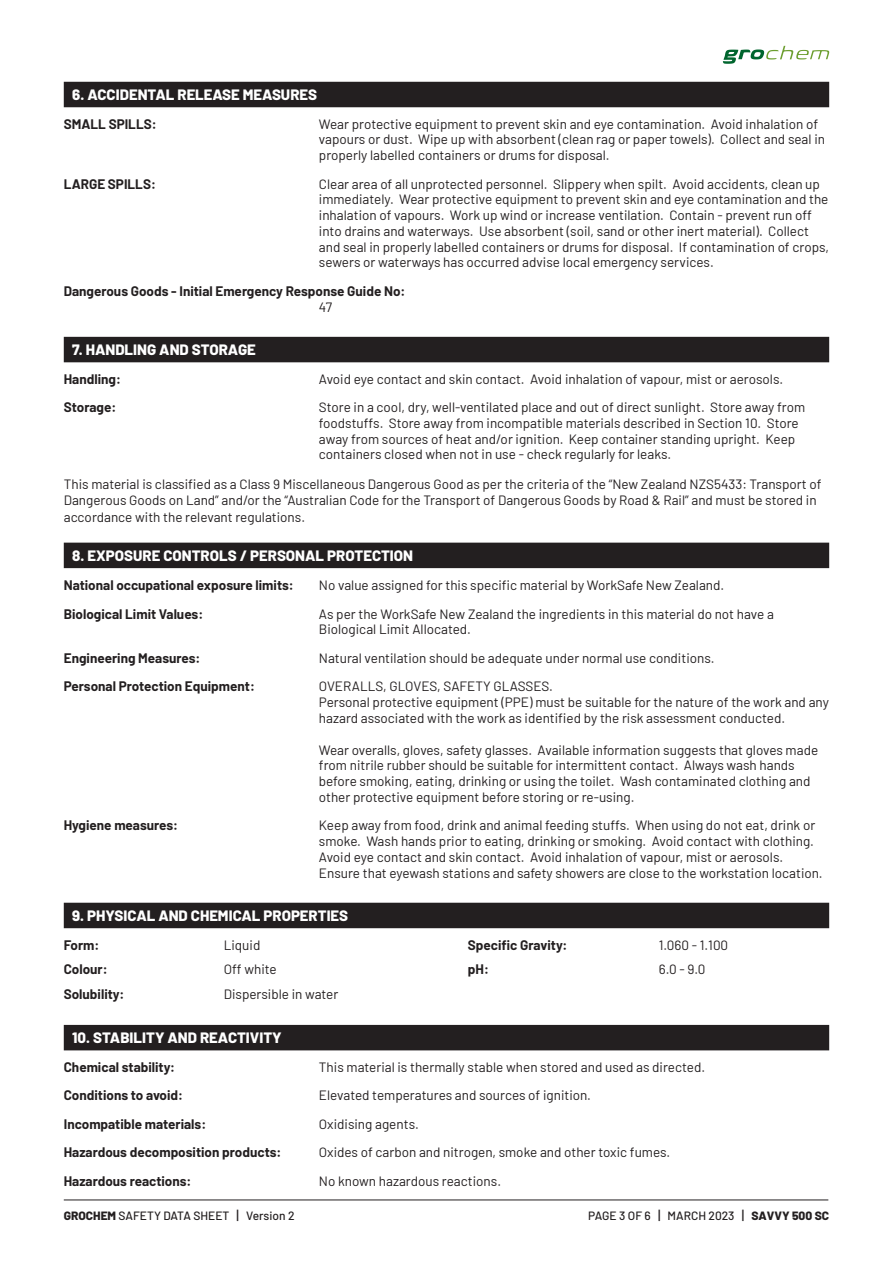
<style>
.page{position:relative;width:893px;height:1263px;background:#fff}
.page>*{position:absolute;margin:0;border:0;box-sizing:border-box;transform-origin:0 0}
.t1{font:800 15px "Barlow";color:#fff}
.t2{font:13.5px/15.8px "Barlow";color:#231f20}
.t3{font:700 13.5px "Barlow";color:#231f20}
.t4{font:500 12px "Barlow";color:#231f20}
.s1{font-weight:800}
.s2{font-size:13.5px}
</style>
<div class="page">
<hr style="left:64px;top:1199px;width:764px;height:1px;background:#231f20">
<svg style="left:723px;top:46px;width:106px;height:18px"></svg>
<div style="left:64px;top:82px;width:765px;height:25px;background:#231f20"></div>
<div style="left:64px;top:337px;width:765px;height:25px;background:#231f20"></div>
<div style="left:64px;top:543px;width:765px;height:25px;background:#231f20"></div>
<div style="left:64px;top:903px;width:765px;height:25px;background:#231f20"></div>
<div style="left:64px;top:1025px;width:765px;height:25px;background:#231f20"></div>
<p class="t1" style="left:72px;top:83px;width:246px">6. ACCIDENTAL RELEASE MEASURES</p>
<p class="t3" style="left:64px;top:114px;width:94px">SMALL SPILLS:</p>
<p class="t2" style="left:319px;top:115px;width:508px">Wear protective equipment to prevent skin and eye contamination. Avoid inhalation of vapours or dust. Wipe up with absorbent (clean rag or paper towels). Collect and seal in properly labelled containers or drums for disposal.</p>
<p class="t3" style="left:64px;top:174px;width:94px">LARGE SPILLS:</p>
<p class="t2" style="left:319px;top:175px;width:512px">Clear area of all unprotected personnel. Slippery when spilt. Avoid accidents, clean up immediately. Wear protective equipment to prevent skin and eye contamination and the inhalation of vapours. Work up wind or increase ventilation. Contain - prevent run off into drains and waterways. Use absorbent (soil, sand or other inert material). Collect and seal in properly labelled containers or drums for disposal. If contamination of crops, sewers or waterways has occurred advise local emergency services.</p>
<p class="t3" style="left:64px;top:281px;width:343px">Dangerous Goods - Initial Emergency Response Guide No:</p>
<p class="t2" style="left:319px;top:298px;width:15px">47</p>
<p class="t1" style="left:72px;top:338px;width:185px">7. HANDLING AND STORAGE</p>
<p class="t3" style="left:64px;top:369px;width:59px">Handling:</p>
<p class="t2" style="left:319px;top:370px;width:466px">Avoid eye contact and skin contact. Avoid inhalation of vapour, mist or aerosols.</p>
<p class="t3" style="left:64px;top:397px;width:54px">Storage:</p>
<p class="t2" style="left:319px;top:398px;width:488px">Store in a cool, dry, well-ventilated place and out of direct sunlight. Store away from foodstuffs. Store away from incompatible materials described in Section 10. Store away from sources of heat and/or ignition. Keep container standing upright. Keep containers closed when not in use - check regularly for leaks.</p>
<p class="t2" style="left:64px;top:474px;width:759px;line-height:16.5px">This material is classified as a Class 9 Miscellaneous Dangerous Good as per the criteria of the “New Zealand NZS5433: Transport of<br>Dangerous Goods on Land” and/or the “Australian Code for the Transport of Dangerous Goods by Road &amp; Rail” and must be stored in accordance with the relevant regulations.</p>
<p class="t1" style="left:72px;top:544px;width:342px">8. EXPOSURE CONTROLS / PERSONAL PROTECTION</p>
<p class="t3" style="left:64px;top:575px;width:232px">National occupational exposure limits:</p>
<p class="t2" style="left:319px;top:576px;width:407px">No value assigned for this specific material by WorkSafe New Zealand.</p>
<p class="t3" style="left:64px;top:604px;width:141px">Biological Limit Values:</p>
<p class="t2" style="left:319px;top:605px;width:456px">As per the WorkSafe New Zealand the ingredients in this material do not have a<br>Biological Limit Allocated.</p>
<p class="t3" style="left:64px;top:648px;width:138px">Engineering Measures:</p>
<p class="t2" style="left:319px;top:649px;width:397px">Natural ventilation should be adequate under normal use conditions.</p>
<p class="t3" style="left:64px;top:677px;width:193px">Personal Protection Equipment:</p>
<p class="t2" style="left:319px;top:678px;width:512px">OVERALLS, GLOVES, SAFETY GLASSES.<br>Personal protective equipment (PPE) must be suitable for the nature of the work and any hazard associated with the work as identified by the risk assessment conducted.</p>
<p class="t2" style="left:319px;top:741px;width:501px">Wear overalls, gloves, safety glasses. Available information suggests that gloves made from nitrile rubber should be suitable for intermittent contact. Always wash hands before smoking, eating, drinking or using the toilet. Wash contaminated clothing and other protective equipment before storing or re-using.</p>
<p class="t3" style="left:64px;top:815px;width:116px">Hygiene measures:</p>
<p class="t2" style="left:319px;top:816px;width:505px">Keep away from food, drink and animal feeding stuffs. When using do not eat, drink or smoke. Wash hands prior to eating, drinking or smoking. Avoid contact with clothing.<br>Avoid eye contact and skin contact. Avoid inhalation of vapour, mist or aerosols.<br>Ensure that eyewash stations and safety showers are close to the workstation location.</p>
<p class="t1" style="left:72px;top:904px;width:277px">9. PHYSICAL AND CHEMICAL PROPERTIES</p>
<p class="t3" style="left:64px;top:935px;width:37px">Form:</p>
<p class="t2" style="left:224px;top:936px;width:38px">Liquid</p>
<p class="t3" style="left:468px;top:935px;width:101px">Specific Gravity:</p>
<p class="t2" style="left:659px;top:936px;width:71px">1.060 - 1.100</p>
<p class="t3" style="left:64px;top:959px;width:45px">Colour:</p>
<p class="t2" style="left:224px;top:961px;width:55px">Off white</p>
<p class="t3" style="left:468px;top:959px;width:23px">pH:</p>
<p class="t2" style="left:659px;top:961px;width:48px">6.0 - 9.0</p>
<p class="t3" style="left:64px;top:984px;width:62px">Solubility:</p>
<p class="t2" style="left:224px;top:985px;width:116px">Dispersible in water</p>
<p class="t1" style="left:72px;top:1026px;width:211px">10. STABILITY AND REACTIVITY</p>
<p class="t3" style="left:64px;top:1057px;width:113px">Chemical stability:</p>
<p class="t2" style="left:319px;top:1058px;width:388px">This material is thermally stable when stored and used as directed.</p>
<p class="t3" style="left:64px;top:1085px;width:121px">Conditions to avoid:</p>
<p class="t2" style="left:319px;top:1086px;width:273px">Elevated temperatures and sources of ignition.</p>
<p class="t3" style="left:64px;top:1114px;width:144px">Incompatible materials:</p>
<p class="t2" style="left:319px;top:1115px;width:101px">Oxidising agents.</p>
<p class="t3" style="left:64px;top:1142px;width:219px">Hazardous decomposition products:</p>
<p class="t2" style="left:319px;top:1143px;width:353px">Oxides of carbon and nitrogen, smoke and other toxic fumes.</p>
<p class="t3" style="left:64px;top:1171px;width:129px">Hazardous reactions:</p>
<p class="t2" style="left:319px;top:1172px;width:184px">No known hazardous reactions.</p>
<p class="t4" style="left:64px;top:1207px;width:232px"><span class="s1">GROCHEM</span> SAFETY DATA SHEET <span class="s2">|</span> Version 2</p>
<p class="t4" style="left:588px;top:1207px;width:243px">PAGE 3 OF 6 <span class="s2">|</span> MARCH 2023 <span class="s2">|</span> <span class="s1">SAVVY 500 SC</span></p>
</div>
